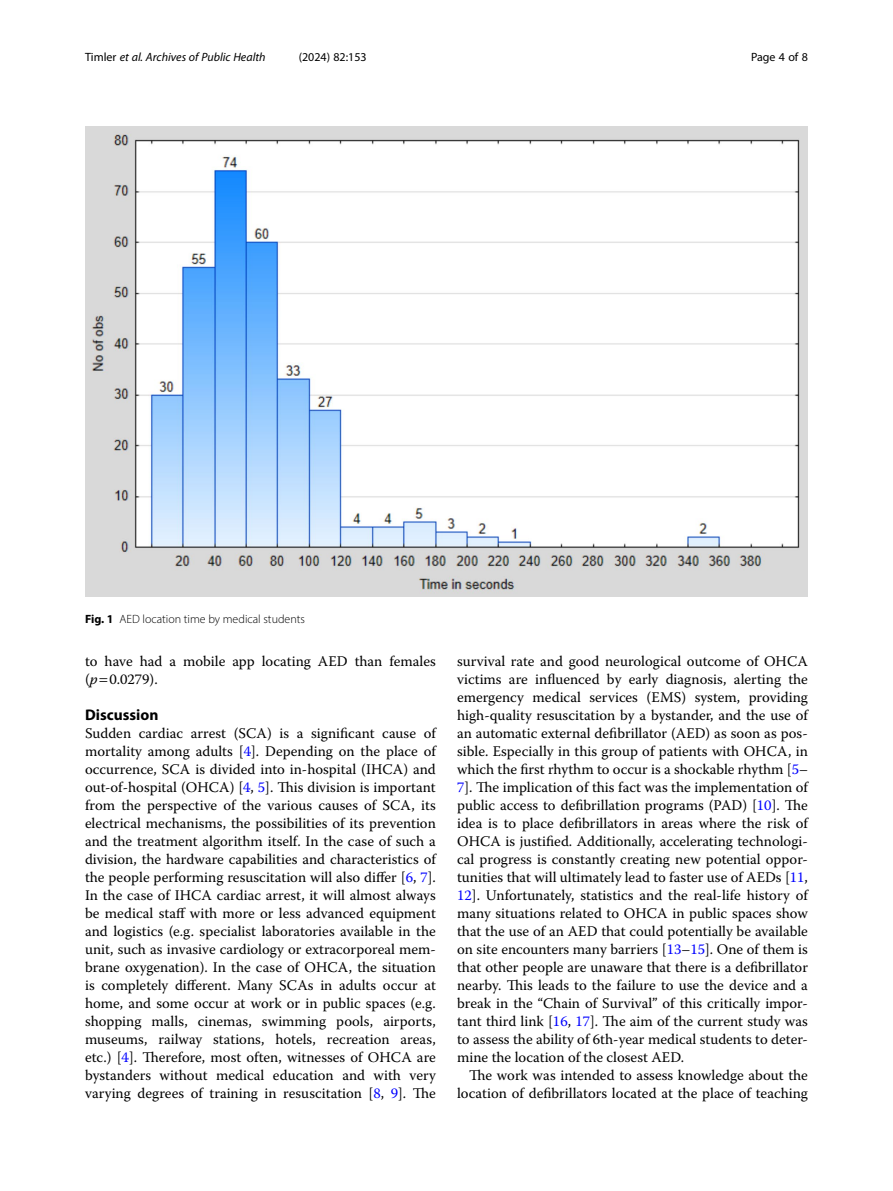
<style>
.page{position:relative;width:893px;height:1191px;background:#fff}
.page>*{position:absolute;margin:0;border:0;box-sizing:border-box;transform-origin:0 0}
.Head_1{font:700 15.45px "Myriad Pro";color:#000}
.Body_Text{font:14.7px/18px "Warnock Pro";color:#000;text-align:justify}
.Body_Text_Indent{font:14.7px/18px "Warnock Pro";color:#000}
.Figure_Caption{font:300 12px "Myriad Pro";color:#000}
.t1{font:italic 12px "Myriad Pro";color:#000}
.t2{font:12px "Myriad Pro";color:#000}
.s1{font-style:normal}
.s2{font-weight:700}
.s3{font-style:italic}
.s4{color:#00f}
</style>
<div class="page">
<img style="left:85px;top:126px;width:723px;height:470px">
<p class="t1" style="left:85px;top:50px;width:182px"><span class="s1">Timler</span> et al. Archives of Public Health</p>
<p class="t2" style="left:299px;top:50px;width:70px">(2024) 82:153</p>
<p class="t2" style="left:751px;top:50px;width:58px">Page 4 of 8</p>
<p class="Figure_Caption" style="left:85px;top:612px;width:221px"><span class="s2">Fig. 1</span> AED location time by medical students</p>
<p class="Body_Text_Indent" style="left:85px;top:652px;width:352px">to have had a mobile app locating AED than females (<span class="s3">p</span> 0.0279).</p>
<p class="Head_1" style="left:85px;top:705px;width:75px">Discussion</p>
<p class="Body_Text" style="left:85px;top:724px;width:352px">Sudden cardiac arrest (SCA) is a significant cause of mortality among adults [<span class="s4">4</span>]. Depending on the place of occurrence, SCA is divided into in-hospital (IHCA) and out-of-hospital (OHCA) [<span class="s4">4</span>, <span class="s4">5</span>]. This division is important from the perspective of the various causes of SCA, its electrical mechanisms, the possibilities of its prevention and the treatment algorithm itself. In the case of such a division, the hardware capabilities and characteristics of the people performing resuscitation will also differ [<span class="s4">6</span>, <span class="s4">7</span>].<br>In the case of IHCA cardiac arrest, it will almost always be medical staff with more or less advanced equipment and logistics (e.g. specialist laboratories available in the unit, such as invasive cardiology or extracorporeal mem&shy;brane oxygenation). In the case of OHCA, the situation is completely different. Many SCAs in adults occur at home, and some occur at work or in public spaces (e.g. shopping malls, cinemas, swimming pools, airports, museums, railway stations, hotels, recreation areas, etc.) [<span class="s4">4</span>]. Therefore, most often, witnesses of OHCA are bystanders without medical education and with very varying degrees of training in resuscitation [<span class="s4">8</span>, <span class="s4">9</span>]. The</p>
<p class="Body_Text" style="left:457px;top:652px;width:352px">survival rate and good neurological outcome of OHCA victims are influenced by early diagnosis, alerting the emergency medical services (EMS) system, providing high-quality resuscitation by a bystander, and the use of an automatic external defibrillator (AED) as soon as pos&shy;sible. Especially in this group of patients with OHCA, in which the first rhythm to occur is a shockable rhythm [<span class="s4">5</span>– <span class="s4">7</span>]. The implication of this fact was the implementation of public access to defibrillation programs (PAD) [<span class="s4">10</span>]. The idea is to place defibrillators in areas where the risk of OHCA is justified. Additionally, accelerating technologi&shy;cal progress is constantly creating new potential oppor&shy;tunities that will ultimately lead to faster use of AEDs [<span class="s4">11</span>, <span class="s4">12</span>]. Unfortunately, statistics and the real-life history of many situations related to OHCA in public spaces show that the use of an AED that could potentially be available on site encounters many barriers [<span class="s4">13</span>–<span class="s4">15</span>]. One of them is that other people are unaware that there is a defibrillator nearby. This leads to the failure to use the device and a break in the “Chain of Survival” of this critically impor&shy;tant third link [<span class="s4">16</span>, <span class="s4">17</span>]. The aim of the current study was to assess the ability of 6th-year medical students to deter&shy;mine the location of the closest AED.</p>
<p class="Body_Text_Indent" style="left:457px;top:1066px;width:352px;text-align:right">The work was intended to assess knowledge about the location of defibrillators located at the place of teaching</p>
</div>
